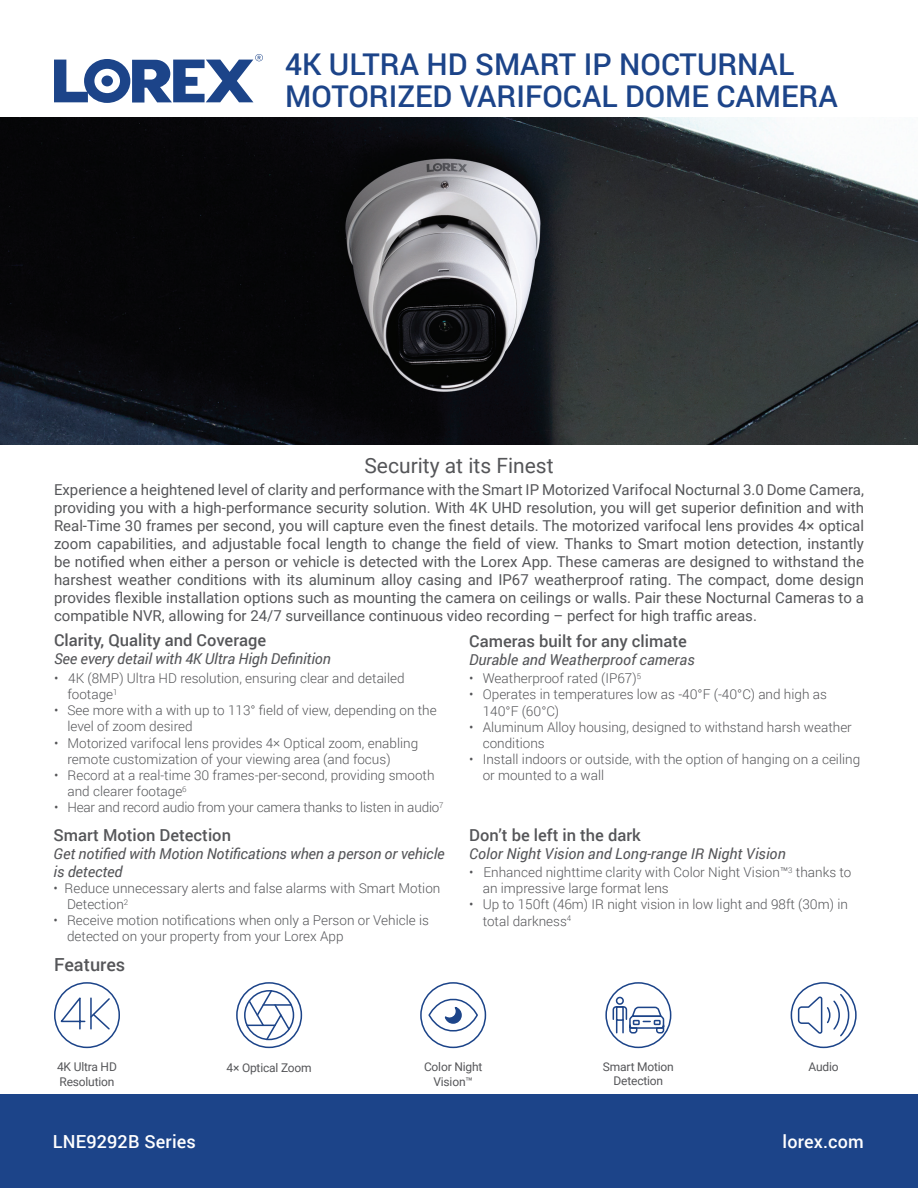
<style>
.page{position:relative;width:918px;height:1188px;background:#fff}
.page>*{position:absolute;margin:0;border:0;box-sizing:border-box;transform-origin:0 0}
.t1{font:500 30px/31.5px "Roboto";color:#1c4489}
.t2{font:21px "Roboto";color:#555659}
.t3{font:500 18px "Roboto";letter-spacing:.01em;color:#fff}
.t4{font:500 18px "Roboto";color:#555659}
.t5{font:500 16.5px "Roboto";color:#555659}
.t6{font:15px/18px "Roboto";color:#555659;text-align:justify}
.t7{font:italic 15px/18px "Roboto";letter-spacing:-.01em;color:#555659}
.t8{font:300 13.5px/16.2px "Roboto";color:#555659}
.t9{font:12px/14.4px "Roboto";letter-spacing:-.015em;color:#555659;text-align:center}
</style>
<div class="page">
<div style="left:0;top:1094px;width:918px;height:94px;background:#1c4489"></div>
<img style="left:0;top:117px;width:918px;height:328px">
<svg style="left:54px;top:54px;width:209px;height:49px"></svg>
<div style="left:54px;top:982px;width:66px;height:66px;border:2px solid #1c4489;border-radius:50%"></div>
<svg style="left:58px;top:994px;width:53px;height:37px"></svg>
<div style="left:420px;top:982px;width:66px;height:66px;border:2px solid #1c4489;border-radius:50%"></div>
<svg style="left:428px;top:999px;width:50px;height:32px"></svg>
<div style="left:605px;top:982px;width:66px;height:66px;border:2px solid #1c4489;border-radius:50%"></div>
<div style="left:615px;top:996px;width:9px;height:9px;border:2px solid #1c4489;border-radius:3px"></div>
<svg style="left:612px;top:1006px;width:53px;height:28px"></svg>
<div style="left:791px;top:982px;width:66px;height:66px;border:2px solid #1c4489;border-radius:50%"></div>
<svg style="left:797px;top:992px;width:53px;height:46px"></svg>
<div style="left:236px;top:982px;width:66px;height:66px;border:2px solid #1c4489;border-radius:50%"></div>
<svg style="left:247px;top:989px;width:44px;height:52px"></svg>
<hr style="left:263px;top:1004px;width:28px;height:2px;background:#1c4489">
<div style="left:244px;top:990px;width:50px;height:50px;border:2px solid #1c4489;border-radius:50%"></div>
<h1 class="t1" style="left:285px;top:48px;width:554px">4K ULTRA HD SMART IP NOCTURNAL<br>MOTORIZED VARIFOCAL DOME CAMERA</h1>
<h2 class="t2" style="left:365px;top:451px;width:191px">Security at its Finest</h2>
<p class="t6" style="left:54px;top:480px;width:812px">Experience a heightened level of clarity and performance with the Smart IP Motorized Varifocal Nocturnal 3.0 Dome Camera, providing you with a high-performance security solution. With 4K UHD resolution, you will get superior definition and with Real-Time 30 frames per second, you will capture even the finest details. The motorized varifocal lens provides 4× optical zoom capabilities, and adjustable focal length to change the field of view. Thanks to Smart motion detection, instantly be notified when either a person or vehicle is detected with the Lorex App. These cameras are designed to withstand the harshest weather conditions with its aluminum alloy casing and IP67 weatherproof rating. The compact, dome design provides flexible installation options such as mounting the camera on ceilings or walls. Pair these Nocturnal Cameras to a compatible NVR, allowing for 24/7 surveillance continuous video recording – perfect for high traffic areas.</p>
<p class="t5" style="left:54px;top:629px;width:214px">Clarity, Quality and Coverage</p>
<p class="t7" style="left:54px;top:650px;width:278px">See every detail with 4K Ultra High Definition</p>
<p class="t8" style="left:68px;top:669px;width:339px;text-indent:-14px">• 4K (8MP) Ultra HD resolution, ensuring clear and detailed footage<sup>1</sup></p>
<p class="t8" style="left:68px;top:702px;width:371px;text-indent:-14px">• See more with a with up to 113° field of view, depending on the level of zoom desired</p>
<p class="t8" style="left:68px;top:734px;width:352px;text-indent:-14px">• Motorized varifocal lens provides 4× Optical zoom, enabling remote customization of your viewing area (and focus)</p>
<p class="t8" style="left:68px;top:767px;width:369px;text-indent:-14px">• Record at a real-time 30 frames-per-second, providing smooth and clearer footage<sup>6</sup></p>
<p class="t8" style="left:54px;top:799px;width:391px">• Hear and record audio from your camera thanks to listen in audio<sup>7</sup></p>
<p class="t5" style="left:54px;top:823px;width:179px">Smart Motion Detection</p>
<p class="t7" style="left:54px;top:844px;width:393px">Get notified with Motion Notifications when a person or vehicle is detected</p>
<p class="t8" style="left:67px;top:879px;width:375px;text-indent:-14px">• Reduce unnecessary alerts and false alarms with Smart Motion<br>Detection<sup>2</sup></p>
<p class="t8" style="left:67px;top:912px;width:363px;text-indent:-14px">• Receive motion notifications when only a Person or Vehicle is detected on your property from your Lorex App</p>
<h3 class="t4" style="left:54px;top:952px;width:73px">Features</h3>
<p class="t5" style="left:469px;top:629px;width:219px">Cameras built for any climate</p>
<p class="t7" style="left:469px;top:650px;width:227px">Durable and Weatherproof cameras</p>
<p class="t8" style="left:469px;top:670px;width:173px">• Weatherproof rated (IP67)<sup>5</sup></p>
<p class="t8" style="left:483px;top:686px;width:346px;text-indent:-14px">• Operates in temperatures low as -40°F (-40°C) and high as<br>140°F (60°C)</p>
<p class="t8" style="left:483px;top:718px;width:371px;text-indent:-14px">• Aluminum Alloy housing, designed to withstand harsh weather conditions</p>
<p class="t8" style="left:483px;top:751px;width:379px;text-indent:-14px">• Install indoors or outside, with the option of hanging on a ceiling or mounted to a wall</p>
<p class="t5" style="left:469px;top:823px;width:173px">Don’t be left in the dark</p>
<p class="t7" style="left:469px;top:844px;width:318px">Color Night Vision and Long-range IR Night Vision</p>
<p class="t8" style="left:483px;top:864px;width:370px;text-indent:-14px">• Enhanced nighttime clarity with Color Night Vision™<sup>3</sup> thanks to an impressive large format lens</p>
<p class="t8" style="left:483px;top:896px;width:367px;text-indent:-14px">• Up to 150ft (46m) IR night vision in low light and 98ft (30m) in total darkness<sup>4</sup></p>
<p class="t9" style="left:226px;top:1060px;width:87px">4× Optical Zoom</p>
<p class="t9" style="left:809px;top:1059px;width:32px">Audio</p>
<p class="t9" style="left:57px;top:1059px;width:61px;text-align:left">4K Ultra HD<br>Resolution</p>
<p class="t9" style="left:424px;top:1059px;width:60px">Color Night<br>Vision™</p>
<p class="t9" style="left:603px;top:1059px;width:73px">Smart Motion<br>Detection</p>
<h3 class="t3" style="left:53px;top:1129px;width:145px">LNE9292B Series</h3>
<h3 class="t3" style="left:782px;top:1129px;width:83px">lorex.com</h3>
</div>
